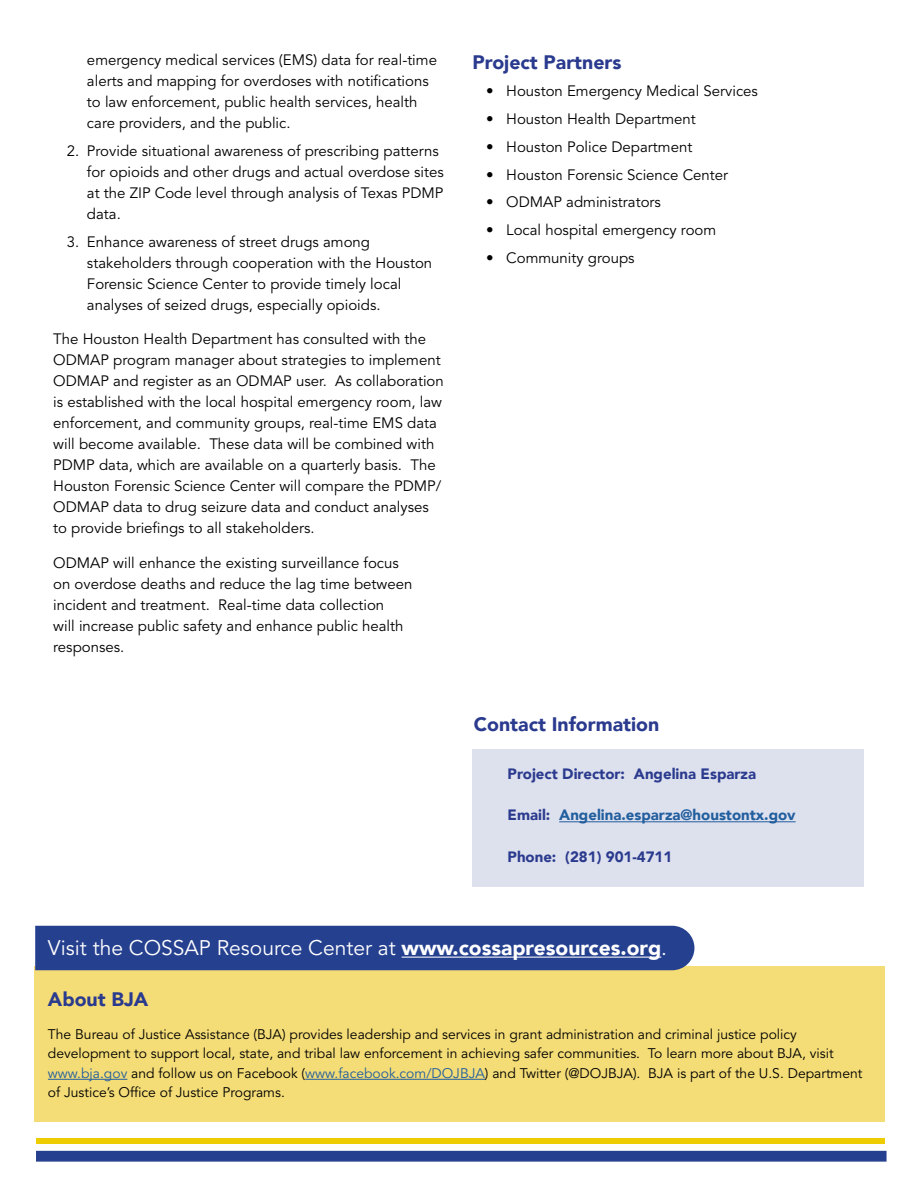
<style>
.page{position:relative;width:918px;height:1188px;background:#fff}
.page>*{position:absolute;margin:0;border:0;box-sizing:border-box;transform-origin:0 0}
.t1{font:21px "Avenir LT Std";color:#fff}
.t2{font:900 19.5px "Avenir LT";color:#2a3a8e}
.t3{font:15px/21px "Avenir LT Std";color:#000}
.t4{font:900 15px "Avenir LT";color:#2a3a8e}
.t5{font:900 15px "Avenir LT";color:#215e9e}
.t6{font:13.8px/19.5px "Avenir LT Std";color:#000}
.s1{color:#2a3a8e}
.s2{font-family:"Avenir LT";font-weight:900}
.s3{color:#215e9e}
</style>
<div class="page">
<div style="left:472px;top:749px;width:392px;height:138px;background:#dde0ed"></div>
<hr style="left:559px;top:821px;width:237px;height:1px;background:#215e9e">
<div style="left:34px;top:967px;width:851px;height:155px;background:#f4dc77"></div>
<hr style="left:48px;top:1079px;width:79px;height:1px;background:#215e9e">
<hr style="left:305px;top:1079px;width:180px;height:1px;background:#215e9e">
<div style="left:36px;top:1151px;width:851px;height:11px;background:#25408f;border:2px solid #25408f"></div>
<div style="left:36px;top:1138px;width:849px;height:5px;background:#edcd00"></div>
<div style="left:35px;top:926px;width:659px;height:44px;background:#25408f"></div>
<hr style="left:402px;top:957px;width:259px;height:1px;background:#fff">
<p class="t3" style="left:87px;top:50px;width:352px">emergency medical services (EMS) data for real-time alerts and mapping for overdoses with notifications to law enforcement, public health services, health care providers, and the public.</p>
<p class="t3" style="left:87px;top:141px;width:358px;text-indent:-20px">2. Provide situational awareness of prescribing patterns for opioids and other drugs and actual overdose sites at the ZIP Code level through analysis of Texas PDMP data.</p>
<p class="t3" style="left:87px;top:232px;width:347px;text-indent:-20px">3. Enhance awareness of street drugs among stakeholders through cooperation with the Houston Forensic Science Center to provide timely local analyses of seized drugs, especially opioids.</p>
<p class="t3" style="left:53px;top:329px;width:392px">The Houston Health Department has consulted with the ODMAP program manager about strategies to implement ODMAP and register as an ODMAP user. As collaboration is established with the local hospital emergency room, law enforcement, and community groups, real-time EMS data will become available. These data will be combined with PDMP data, which are available on a quarterly basis. The Houston Forensic Science Center will compare the PDMP/ ODMAP data to drug seizure data and conduct analyses to provide briefings to all stakeholders.</p>
<p class="t3" style="left:53px;top:553px;width:361px">ODMAP will enhance the existing surveillance focus on overdose deaths and reduce the lag time between incident and treatment. Real-time data collection<br>will increase public safety and enhance public health responses.</p>
<h2 class="t2" style="left:472px;top:50px;width:151px">Project Partners</h2>
<p class="t3" style="left:486px;top:81px;width:273px">• Houston Emergency Medical Services</p>
<p class="t3" style="left:486px;top:109px;width:211px">• Houston Health Department</p>
<p class="t3" style="left:486px;top:137px;width:208px">• Houston Police Department</p>
<p class="t3" style="left:486px;top:165px;width:244px">• Houston Forensic Science Center</p>
<p class="t3" style="left:486px;top:192px;width:176px">• ODMAP administrators</p>
<p class="t3" style="left:486px;top:220px;width:232px">• Local hospital emergency room</p>
<p class="t3" style="left:486px;top:248px;width:150px">• Community groups</p>
<h2 class="t2" style="left:474px;top:712px;width:187px">Contact Information</h2>
<p class="t4" style="left:508px;top:765px;width:250px">Project Director: Angelina Esparza</p>
<p class="t5" style="left:508px;top:806px;width:290px"><span class="s1">Email:</span> Angelina.esparza@houstontx.gov</p>
<p class="t4" style="left:508px;top:847px;width:166px">Phone: (281) 901-4711</p>
<p class="t1" style="left:48px;top:936px;width:621px">Visit the COSSAP Resource Center at <span class="s2">www.cossapresources.org</span>.</p>
<h2 class="t2" style="left:48px;top:987px;width:102px">About BJA</h2>
<p class="t6" style="left:48px;top:1025px;width:816px">The Bureau of Justice Assistance (BJA) provides leadership and services in grant administration and criminal justice policy development to support local, state, and tribal law enforcement in achieving safer communities. To learn more about BJA, visit <span class="s3">www.bja.gov</span> and follow us on Facebook (<span class="s3">www.facebook.com/DOJBJA</span>) and Twitter (@DOJBJA). BJA is part of the U.S. Department of Justice’s Office of Justice Programs.</p>
</div>
